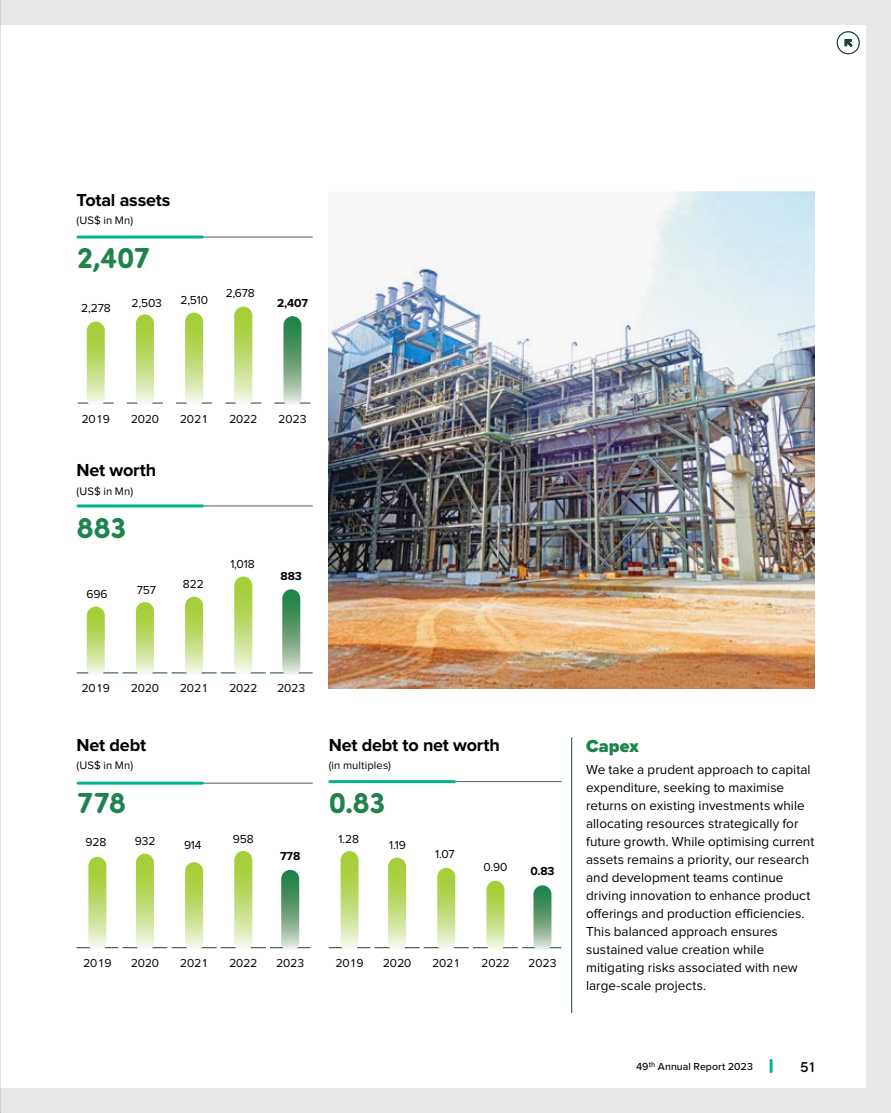
<style>
.page{position:relative;width:891px;height:1113px;background:#fff}
.page>*{position:absolute;margin:0;border:0;box-sizing:border-box;transform-origin:0 0}
.t1{font:700 30px "Sofia Pro Soft";letter-spacing:-.03em;color:#1f844c}
.t2{font:700 18px "Proxima Nova";letter-spacing:-.01em;color:#000}
.t3{font:900 18px "Proxima Nova";color:#1f844c}
.t4{font:500 15px "Sofia Pro Soft";color:#000}
.t5{font:13.5px/18px "Proxima Nova";color:#000}
.t6{font:12px "Proxima Nova";letter-spacing:-.01em;color:#000}
.t7{font:700 12px "Proxima Nova";color:#000}
.t8{font:11.25px "Proxima Nova";letter-spacing:.01em;color:#000}
.t9{font:500 10.5px "Proxima Nova";letter-spacing:.005em;color:#000}
</style>
<div class="page">
<div style="left:0;top:0;width:891px;height:1112px;background:#e6e7e8"></div>
<div style="left:0;top:25px;width:865px;height:1062px;background:#fff"></div>
<img style="left:328px;top:192px;width:487px;height:496px">
<hr style="left:78px;top:402px;width:36px;height:1px;background:#1c433e">
<svg style="left:87px;top:321px;width:18px;height:86px"></svg>
<hr style="left:127px;top:402px;width:36px;height:1px;background:#1c433e">
<svg style="left:136px;top:314px;width:18px;height:93px"></svg>
<hr style="left:176px;top:402px;width:36px;height:1px;background:#1c433e">
<svg style="left:185px;top:312px;width:18px;height:95px"></svg>
<hr style="left:225px;top:402px;width:36px;height:1px;background:#1c433e">
<svg style="left:234px;top:306px;width:18px;height:101px"></svg>
<hr style="left:274px;top:402px;width:37px;height:1px;background:#1c433e">
<svg style="left:283px;top:316px;width:18px;height:91px"></svg>
<hr style="left:145px;top:237px;width:167px;height:1px;background:#58595b">
<hr style="left:78px;top:235px;width:125px;height:3px;background:#00b48d">
<hr style="left:77px;top:672px;width:41px;height:1px;background:#1c433e">
<svg style="left:87px;top:606px;width:18px;height:71px"></svg>
<hr style="left:122px;top:672px;width:45px;height:1px;background:#1c433e">
<svg style="left:136px;top:602px;width:18px;height:75px"></svg>
<hr style="left:172px;top:672px;width:45px;height:1px;background:#1c433e">
<svg style="left:185px;top:596px;width:18px;height:81px"></svg>
<hr style="left:221px;top:672px;width:45px;height:1px;background:#1c433e">
<svg style="left:234px;top:576px;width:18px;height:101px"></svg>
<hr style="left:270px;top:672px;width:43px;height:1px;background:#1c433e">
<svg style="left:282px;top:589px;width:18px;height:88px"></svg>
<hr style="left:145px;top:505px;width:167px;height:1px;background:#58595b">
<hr style="left:78px;top:504px;width:125px;height:3px;background:#00b48d">
<hr style="left:77px;top:947px;width:41px;height:1px;background:#1c433e">
<svg style="left:88px;top:856px;width:18px;height:95px"></svg>
<hr style="left:122px;top:947px;width:45px;height:1px;background:#1c433e">
<svg style="left:136px;top:853px;width:18px;height:98px"></svg>
<hr style="left:172px;top:947px;width:45px;height:1px;background:#1c433e">
<svg style="left:185px;top:862px;width:18px;height:89px"></svg>
<hr style="left:221px;top:947px;width:45px;height:1px;background:#1c433e">
<svg style="left:234px;top:851px;width:18px;height:100px"></svg>
<hr style="left:270px;top:947px;width:41px;height:1px;background:#1c433e">
<svg style="left:281px;top:869px;width:18px;height:82px"></svg>
<hr style="left:145px;top:782px;width:167px;height:1px;background:#58595b">
<hr style="left:78px;top:781px;width:125px;height:3px;background:#00b48d">
<hr style="left:571px;top:737px;width:1px;height:275px;background:#1c433e">
<hr style="left:329px;top:947px;width:41px;height:1px;background:#1c433e">
<svg style="left:341px;top:851px;width:18px;height:100px"></svg>
<hr style="left:375px;top:947px;width:45px;height:1px;background:#1c433e">
<svg style="left:388px;top:857px;width:18px;height:94px"></svg>
<hr style="left:424px;top:947px;width:45px;height:1px;background:#1c433e">
<svg style="left:437px;top:867px;width:18px;height:84px"></svg>
<hr style="left:473px;top:947px;width:45px;height:1px;background:#1c433e">
<svg style="left:486px;top:880px;width:18px;height:71px"></svg>
<hr style="left:522px;top:947px;width:39px;height:1px;background:#1c433e">
<svg style="left:533px;top:885px;width:18px;height:66px"></svg>
<hr style="left:397px;top:781px;width:164px;height:1px;background:#58595b">
<hr style="left:330px;top:780px;width:124px;height:3px;background:#00b48d">
<svg style="left:0;top:0;width:1px;height:1113px"></svg>
<svg style="left:770px;top:1060px;width:3px;height:11px"></svg>
<div style="left:837px;top:32px;width:23px;height:22px;border:1px solid #1c433e;border-radius:50%"></div>
<svg style="left:845px;top:39px;width:8px;height:8px"></svg>
<h2 class="t2" style="left:77px;top:189px;width:95px">Total assets</h2>
<p class="t8" style="left:77px;top:215px;width:58px">(US$ in Mn)</p>
<h1 class="t1" style="left:77px;top:236px;width:75px">2,407</h1>
<p class="t6" style="left:81px;top:302px;width:31px">2,278</p>
<p class="t6" style="left:132px;top:298px;width:32px">2,503</p>
<p class="t6" style="left:180px;top:294px;width:29px">2,510</p>
<p class="t6" style="left:226px;top:288px;width:31px">2,678</p>
<p class="t7" style="left:277px;top:296px;width:32px">2,407</p>
<p class="t6" style="left:82px;top:413px;width:30px">2019</p>
<p class="t6" style="left:131px;top:413px;width:30px">2020</p>
<h2 class="t2" style="left:77px;top:459px;width:81px">Net worth</h2>
<p class="t8" style="left:77px;top:485px;width:58px">(US$ in Mn)</p>
<h1 class="t1" style="left:77px;top:505px;width:52px">883</h1>
<p class="t6" style="left:87px;top:589px;width:23px">696</p>
<p class="t6" style="left:137px;top:584px;width:21px">757</p>
<p class="t6" style="left:180px;top:413px;width:30px">2021</p>
<p class="t6" style="left:183px;top:578px;width:22px">822</p>
<p class="t6" style="left:229px;top:413px;width:30px">2022</p>
<p class="t6" style="left:278px;top:413px;width:30px">2023</p>
<p class="t6" style="left:230px;top:559px;width:26px">1,018</p>
<p class="t7" style="left:281px;top:569px;width:23px">883</p>
<p class="t6" style="left:82px;top:683px;width:30px">2019</p>
<p class="t6" style="left:131px;top:683px;width:30px">2020</p>
<p class="t6" style="left:180px;top:683px;width:30px">2021</p>
<p class="t6" style="left:229px;top:683px;width:30px">2022</p>
<p class="t6" style="left:277px;top:683px;width:30px">2023</p>
<h2 class="t2" style="left:77px;top:734px;width:71px">Net debt</h2>
<p class="t8" style="left:77px;top:760px;width:58px">(US$ in Mn)</p>
<h2 class="t2" style="left:329px;top:734px;width:173px">Net debt to net worth</h2>
<p class="t8" style="left:329px;top:760px;width:64px">(in multiples)</p>
<h1 class="t1" style="left:77px;top:780px;width:51px">778</h1>
<h1 class="t1" style="left:329px;top:780px;width:59px">0.83</h1>
<p class="t6" style="left:86px;top:836px;width:22px">928</p>
<p class="t6" style="left:135px;top:835px;width:22px">932</p>
<p class="t6" style="left:184px;top:839px;width:19px">914</p>
<p class="t6" style="left:233px;top:833px;width:22px">958</p>
<p class="t7" style="left:280px;top:849px;width:22px">778</p>
<p class="t6" style="left:339px;top:833px;width:22px">1.28</p>
<p class="t6" style="left:389px;top:839px;width:18px">1.19</p>
<p class="t6" style="left:435px;top:848px;width:21px">1.07</p>
<p class="t6" style="left:484px;top:862px;width:25px">0.90</p>
<p class="t7" style="left:530px;top:864px;width:26px">0.83</p>
<p class="t6" style="left:83px;top:957px;width:30px">2019</p>
<p class="t6" style="left:131px;top:957px;width:30px">2020</p>
<p class="t6" style="left:180px;top:957px;width:30px">2021</p>
<p class="t6" style="left:229px;top:957px;width:30px">2022</p>
<p class="t6" style="left:276px;top:957px;width:30px">2023</p>
<p class="t6" style="left:335px;top:957px;width:30px">2019</p>
<p class="t6" style="left:383px;top:957px;width:30px">2020</p>
<p class="t6" style="left:432px;top:957px;width:30px">2021</p>
<p class="t6" style="left:481px;top:957px;width:30px">2022</p>
<p class="t6" style="left:528px;top:957px;width:30px">2023</p>
<h2 class="t3" style="left:586px;top:732px;width:54px">Capex</h2>
<p class="t5" style="left:586px;top:761px;width:230px">We take a prudent approach to capital expenditure, seeking to maximise returns on existing investments while allocating resources strategically for future growth. While optimising current assets remains a priority, our research and development teams continue driving innovation to enhance product offerings and production efficiencies.<br>This balanced approach ensures sustained value creation while mitigating risks associated with new large-scale projects.</p>
<p class="t9" style="left:636px;top:1058px;width:118px">49<sup>th</sup> Annual Report 2023</p>
<p class="t4" style="left:800px;top:1055px;width:18px">51</p>
</div>
